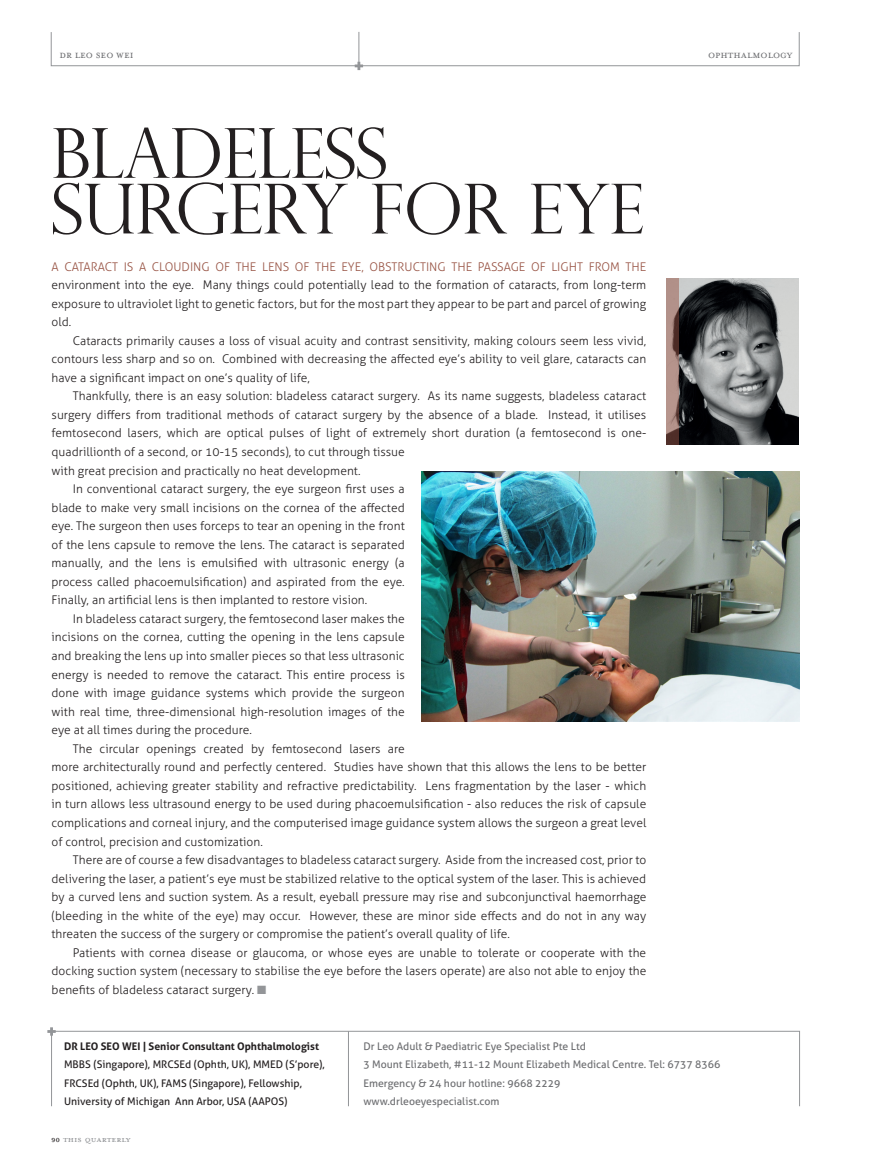
<style>
.page{position:relative;width:876px;height:1174px;background:#fff}
.page>*{position:absolute;margin:0;border:0;box-sizing:border-box;transform-origin:0 0}
.Advertorial_Headline{font:300 69px/55.7px "Perpetua Titling";letter-spacing:-.015em;color:#231f20}
.Advertorial_Bodytext{font:300 12px/18.6px "Aller";letter-spacing:.005em;color:#231f20;text-align:justify}
.t1{font:12px "Mrs Eaves All Small Caps";color:#6c6d70}
.Folio_page_number_LH{font:12px "Mrs Eaves All Petite Caps";color:#939598}
.Bio_Clinic_s_address{font:10.5px "Aller";color:#6c6d70}
.Bio_Dr_s_credentials{font:10.5px/18.6px "Aller";color:#231f20}
.Bio_Dr_s_Name{font:700 10.5px "Aller";color:#231f20}
.s1{color:#995546}
.s2{color:#939598}
.s3{color:#231f20}
</style>
<div class="page">
<div style="left:51px;top:32px;width:748px;height:34px;border:1px solid #939598"></div>
<hr style="left:359px;top:32px;width:1px;height:34px;background:#939598">
<svg style="left:355px;top:62px;width:8px;height:8px"></svg>
<img style="left:679px;top:278px;width:120px;height:167px">
<svg style="left:666px;top:278px;width:13px;height:167px;background:#9d7c74"></svg>
<div style="left:51px;top:1031px;width:749px;height:75px;border:1px solid #939598"></div>
<svg style="left:47px;top:1027px;width:9px;height:8px"></svg>
<hr style="left:348px;top:1031px;width:1px;height:75px;background:#939598">
<img style="left:422px;top:471px;width:377px;height:250px">
<p class="t1" style="left:60px;top:50px;width:76px">Dr LEO Seo Wei</p>
<p class="t1" style="left:708px;top:50px;width:86px">Ophthalmology</p>
<p class="Advertorial_Headline" style="left:51px;top:124px;width:595px">BLADELESS<br>SURGERY FOR EYE</p>
<p class="Advertorial_Bodytext" style="left:52px;top:257px;width:596px"><span class="s1">A CATARACT IS A CLOUDING OF THE LENS OF THE EYE, OBSTRUCTING THE PASSAGE OF LIGHT FROM THE </span>environment into the eye. Many things could potentially lead to the formation of cataracts, from long-term exposure to ultraviolet light to genetic factors, but for the most part they appear to be part and parcel of growing old.</p>
<p class="Advertorial_Bodytext" style="left:52px;top:331px;width:596px;text-indent:21px">Cataracts primarily causes a loss of visual acuity and contrast sensitivity, making colours seem less vivid, contours less sharp and so on. Combined with decreasing the affected eye’s ability to veil glare, cataracts can have a significant impact on one’s quality of life,</p>
<p class="Advertorial_Bodytext" style="left:52px;top:387px;width:596px;text-align:left;text-indent:21px">Thankfully, there is an easy solution: bladeless cataract surgery. As its name suggests, bladeless cataract surgery differs from traditional methods of cataract surgery by the absence of a blade. Instead, it utilises femtosecond lasers, which are optical pulses of light of extremely short duration (a femtosecond is one&shy;quadrillionth of a second, or 10-15 seconds), to cut through tissue<br>with great precision and practically no heat development.</p>
<p class="Advertorial_Bodytext" style="left:52px;top:479px;width:355px;text-indent:21px">In conventional cataract surgery, the eye surgeon first uses a blade to make very small incisions on the cornea of the affected eye. The surgeon then uses forceps to tear an opening in the front of the lens capsule to remove the lens. The cataract is separated manually, and the lens is emulsified with ultrasonic energy (a process called phacoemulsification) and aspirated from the eye.<br>Finally, an artificial lens is then implanted to restore vision.</p>
<p class="Advertorial_Bodytext" style="left:52px;top:609px;width:355px;text-indent:21px">In bladeless cataract surgery, the femtosecond laser makes the incisions on the cornea, cutting the opening in the lens capsule and breaking the lens up into smaller pieces so that less ultrasonic energy is needed to remove the cataract. This entire process is done with image guidance systems which provide the surgeon with real time, three-dimensional high-resolution images of the eye at all times during the procedure.</p>
<p class="Advertorial_Bodytext" style="left:52px;top:739px;width:596px;text-align:left;text-indent:21px">The circular openings created by femtosecond lasers are<br>more architecturally round and perfectly centered. Studies have shown that this allows the lens to be better positioned, achieving greater stability and refractive predictability. Lens fragmentation by the laser - which in turn allows less ultrasound energy to be used during phacoemulsification - also reduces the risk of capsule complications and corneal injury, and the computerised image guidance system allows the surgeon a great level of control, precision and customization.</p>
<p class="Advertorial_Bodytext" style="left:52px;top:850px;width:596px;text-indent:21px">There are of course a few disadvantages to bladeless cataract surgery. Aside from the increased cost, prior to delivering the laser, a patient’s eye must be stabilized relative to the optical system of the laser. This is achieved by a curved lens and suction system. As a result, eyeball pressure may rise and subconjunctival haemorrhage (bleeding in the white of the eye) may occur. However, these are minor side effects and do not in any way threaten the success of the surgery or compromise the patient’s overall quality of life.</p>
<p class="Advertorial_Bodytext" style="left:52px;top:943px;width:596px;text-indent:21px">Patients with cornea disease or glaucoma, or whose eyes are unable to tolerate or cooperate with the docking suction system (necessary to stabilise the eye before the lasers operate) are also not able to enjoy the benefits of bladeless cataract surgery. <span class="s2">■</span></p>
<p class="Bio_Dr_s_Name" style="left:64px;top:1039px;width:256px">DR LEO SEO WEI | Senior Consultant Ophthalmologist</p>
<p class="Bio_Dr_s_credentials" style="left:64px;top:1055px;width:262px">MBBS (Singapore), MRCSEd (Ophth, UK), MMED (S’pore),<br>FRCSEd (Ophth, UK), FAMS (Singapore), Fellowship,<br>University of Michigan Ann Arbor, USA (AAPOS)</p>
<p class="Folio_page_number_LH" style="left:51px;top:1133px;width:81px"><span class="s3">90</span> this quarterly</p>
<p class="Bio_Clinic_s_address" style="left:363px;top:1039px;width:224px">Dr Leo Adult &amp; Paediatric Eye Specialist Pte Ltd</p>
<p class="Bio_Clinic_s_address" style="left:363px;top:1058px;width:358px">3 Mount Elizabeth, #11-12 Mount Elizabeth Medical Centre. Tel: 6737 8366</p>
<p class="Bio_Clinic_s_address" style="left:363px;top:1076px;width:198px">Emergency &amp; 24 hour hotline: 9668 2229</p>
<p class="Bio_Clinic_s_address" style="left:363px;top:1095px;width:137px">www.drleoeyespecialist.com</p>
</div>
